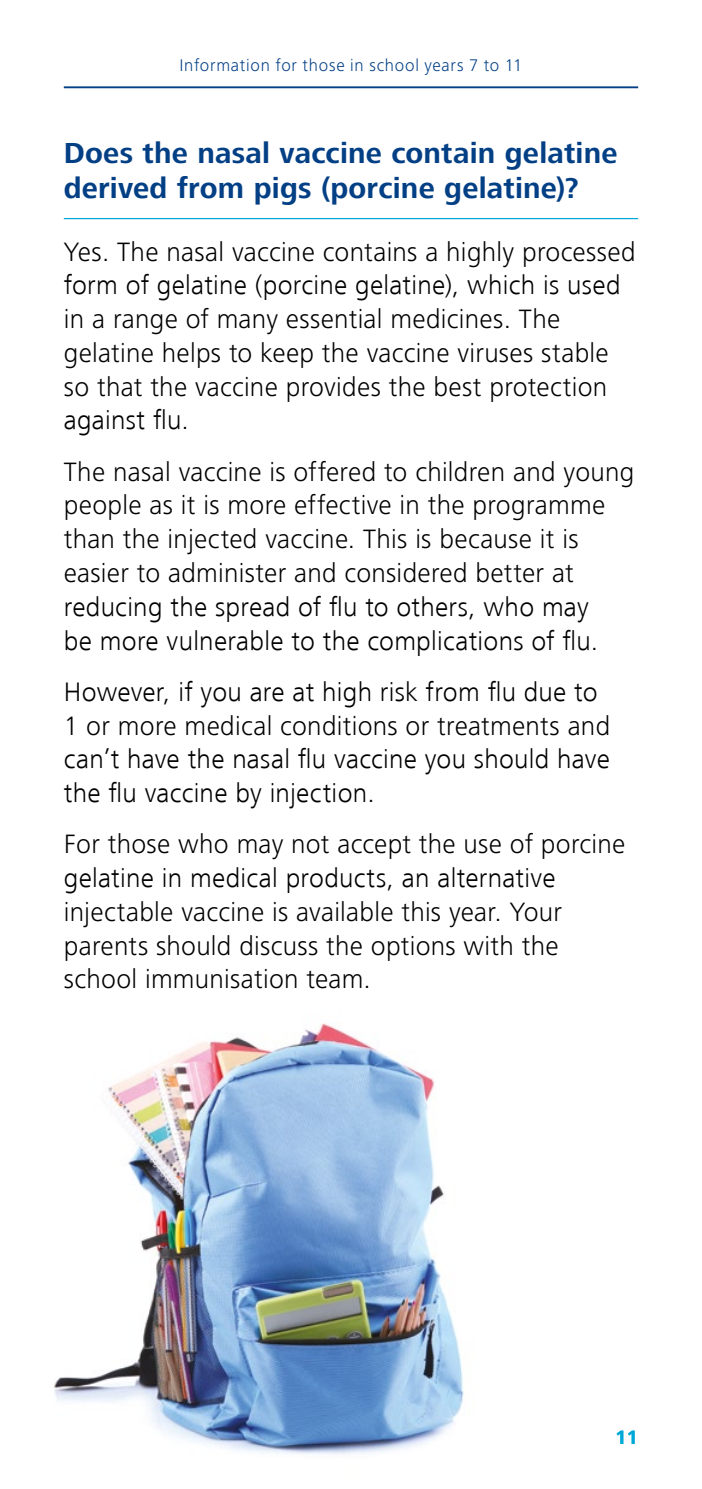
<style>
.page{position:relative;width:702px;height:1489px;background:#fff}
.page>*{position:absolute;margin:0;border:0;box-sizing:border-box;transform-origin:0 0}
.t1{font:30px/35px "Frutiger Next LT Bold 2";letter-spacing:.005em;color:#033f85}
.Body{font:300 27.5px/33.8px "Frutiger Next LT";letter-spacing:.01em;color:#000}
.Body-2{font:27.5px/33.8px "Frutiger Next LT Light 2";letter-spacing:.01em;color:#000}
.t2{font:20px "Frutiger Next LT Bold 2";color:#00a8d7}
.t3{font:300 17.5px "Frutiger Next LT";letter-spacing:.04em;color:#033f85}
.s1{font-family:"Frutiger Next LT";font-weight:700}
.s2{font-family:"Frutiger Next LT Light 2";font-weight:400}
.s3{font-family:"Frutiger Next LT";font-weight:300}
</style>
<div class="page">
<img style="left:54px;top:1023px;width:410px;height:432px">
<hr style="left:64px;top:86px;width:574px;height:2px;background:#033f85">
<hr style="left:64px;top:218px;width:574px;height:1px;background:#00a8d7">
<p class="t3" style="left:179px;top:55px;width:344px">Information for those in school years 7 to 11</p>
<h2 class="t1" style="left:64px;top:136px;width:555px">Does the nasal vaccine contain gelatine <span class="s1">derived from pigs (porcine gelatine)?</span></h2>
<p class="Body" style="left:64px;top:235px;width:573px">Yes. The nasal vaccine contains a highly processed <span class="s2">form of gelatine (porcine gelatine), which is used </span>in a range of many essential medicines. The gelatine helps to keep the vaccine viruses stable so that the vaccine provides the best protection <span class="s2">against flu.</span></p>
<p class="Body" style="left:64px;top:455px;width:572px">The nasal vaccine is offered to children and young people as it is more effective in the programme than the injected vaccine. This is because it is easier to administer and considered better at <span class="s2">reducing the spread of flu to others, who may<br>be more vulnerable to the complications of flu.</span></p>
<p class="Body-2" style="left:64px;top:675px;width:548px">However, if you are at high risk from flu due to <span class="s3">1 or more medical conditions or treatments and </span>can’t have the nasal flu vaccine you should have the flu vaccine by injection.</p>
<p class="Body" style="left:64px;top:827px;width:563px">For those who may not accept the use of porcine <span class="s2">gelatine in medical products, an alternative </span>injectable vaccine is available this year. Your parents should discuss the options with the school immunisation team.</p>
<p class="t2" style="left:615px;top:1426px;width:25px">11</p>
</div>
